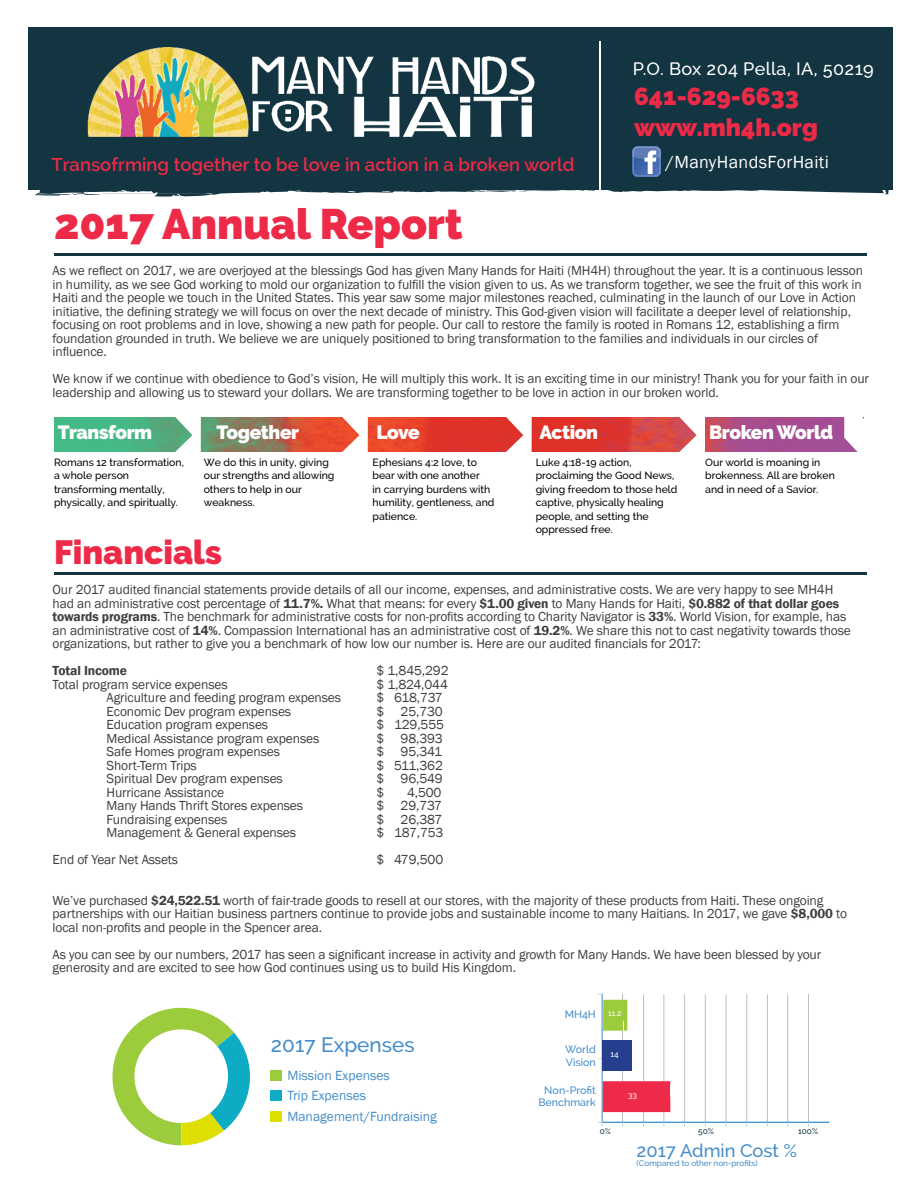
<style>
.page{position:relative;width:918px;height:1188px;background:#fff}
.page>*{position:absolute;margin:0;border:0;box-sizing:border-box;transform-origin:0 0}
.t1{font:900 42.45px "Raleway";color:#ed2a47}
.t2{font:900 33.45px "Raleway";color:#ed2a47}
.t3{font:900 24.45px "Raleway";color:#ed2a47}
.t4{font:500 20.85px "Raleway";color:#448dcb}
.t5{font:900 19.05px "Raleway";letter-spacing:-.02em;color:#fff}
.t6{font:600 18.45px "Raleway";color:#ed2a47}
.t7{font:500 18.3px "Raleway";color:#448dcb}
.t8{font:500 18px "Raleway";letter-spacing:.02em;color:#fff}
.t9{font:18px "Franklin Gothic";letter-spacing:.02em;color:#fff}
.t10{font:13.65px/20.4px "Franklin Gothic";color:#448dcb}
.t11{font:13.5px/13.5px "Franklin Gothic";letter-spacing:-.01em;color:#3e3e3f}
.t12{font:600 13.5px "Franklin Gothic";letter-spacing:-.01em;color:#3e3e3f}
.t13{font:500 10.8px/12.6px "Raleway";color:#448dcb;text-align:center}
.t14{font:500 10.5px/13.5px "Raleway";color:#000}
.t15{font:500 8.25px "Raleway";color:#448dcb}
.t16{font:500 8.25px "Raleway";color:#133441}
.t17{font:500 8.25px "Raleway";color:#fff}
.s1{font-weight:600}
</style>
<div class="page">
<svg style="left:112px;top:1007px;width:138px;height:138px"></svg>
<img style="left:54px;top:417px;width:790px;height:34px">
<svg style="left:175px;top:417px;width:26px;height:35px"></svg>
<svg style="left:342px;top:417px;width:26px;height:35px"></svg>
<svg style="left:506px;top:417px;width:26px;height:35px"></svg>
<svg style="left:679px;top:417px;width:26px;height:35px"></svg>
<svg style="left:844px;top:417px;width:20px;height:35px"></svg>
<div style="left:28px;top:27px;width:864px;height:163px;background:#133441"></div>
<svg style="left:34px;top:40px;width:859px;height:157px"></svg>
<img style="left:86px;top:40px;width:450px;height:104px">
<hr style="left:54px;top:254px;width:813px;height:2px;background:#133441">
<hr style="left:54px;top:572px;width:813px;height:2px;background:#133441">
<div style="left:270px;top:1070px;width:12px;height:10px;background:#9ccb3b"></div>
<div style="left:270px;top:1091px;width:12px;height:10px;background:#0eacc4"></div>
<div style="left:270px;top:1111px;width:12px;height:10px;background:#dede00"></div>
<svg style="left:598px;top:993px;width:232px;height:133px"></svg>
<div style="left:602px;top:1040px;width:29px;height:31px;background:#253f8e"></div>
<hr style="left:599px;top:41px;width:2px;height:150px;background:#fff">
<img style="left:632px;top:146px;width:29px;height:30px">
<div style="left:134px;top:1029px;width:94px;height:94px;background:#fff;border-radius:50%"></div>
<p class="t8" style="left:633px;top:58px;width:243px">P.O. Box 204 Pella, IA, 50219</p>
<p class="t3" style="left:634px;top:82px;width:167px">641-629-6633</p>
<p class="t6" style="left:51px;top:154px;width:525px">Transofrming together to be love in action in a broken world</p>
<p class="t1" style="left:54px;top:199px;width:410px">2017 Annual Report</p>
<p class="t3" style="left:634px;top:113px;width:186px">www.mh4h.org</p>
<p class="t9" style="left:666px;top:150px;width:165px">/ManyHandsForHaiti</p>
<p class="t11" style="left:53px;top:264px;width:812px">As we reflect on 2017, we are overjoyed at the blessings God has given Many Hands for Haiti (MH4H) throughout the year. It is a continuous lesson in humility, as we see God working to mold our organization to fulfill the vision given to us. As we transform together, we see the fruit of this work in Haiti and the people we touch in the United States. This year saw some major milestones reached, culminating in the launch of our Love in Action initiative, the defining strategy we will focus on over the next decade of ministry. This God-given vision will facilitate a deeper level of relationship, focusing on root problems and in love, showing a new path for people. Our call to restore the family is rooted in Romans 12, establishing a firm foundation grounded in truth. We believe we are uniquely positioned to bring transformation to the families and individuals in our circles of influence.</p>
<p class="t11" style="left:53px;top:372px;width:818px">We know if we continue with obedience to God’s vision, He will multiply this work. It is an exciting time in our ministry! Thank you for your faith in our leadership and allowing us to steward your dollars. We are transforming together to be love in action in our broken world.</p>
<p class="t5" style="left:58px;top:422px;width:96px">Transform</p>
<p class="t5" style="left:217px;top:422px;width:84px">Together</p>
<p class="t5" style="left:376px;top:422px;width:45px">Love</p>
<p class="t5" style="left:539px;top:422px;width:60px">Action</p>
<p class="t5" style="left:709px;top:422px;width:126px">Broken World</p>
<p class="t14" style="left:54px;top:455px;width:131px">Romans 12 transformation, a whole person transforming mentally, physically, and spiritually.</p>
<p class="t14" style="left:204px;top:455px;width:132px">We do this in unity, giving our strengths and allowing others to help in our weakness.</p>
<p class="t14" style="left:373px;top:455px;width:123px">Ephesians 4:2 love, to bear with one another<br>in carrying burdens with humility, gentleness, and patience.</p>
<p class="t14" style="left:536px;top:455px;width:143px">Luke 4:18-19 action, proclaiming the Good News, giving freedom to those held captive, physically healing people, and setting the oppressed free.</p>
<p class="t14" style="left:705px;top:455px;width:131px">Our world is moaning in brokenness. All are broken and in need of a Savior.</p>
<p class="t2" style="left:54px;top:532px;width:169px">Financials</p>
<p class="t11" style="left:53px;top:583px;width:800px">Our 2017 audited financial statements provide details of all our income, expenses, and administrative costs. We are very happy to see MH4H had an administrative cost percentage of <span class="s1">11.7%.</span> What that means: for every <span class="s1">$1.00 given</span> to Many Hands for Haiti, <span class="s1">$0.882 of that dollar goes towards programs</span>. The benchmark for administrative costs for non-profits according to Charity Navigator is <span class="s1">33%</span>. World Vision, for example, has an administrative cost of <span class="s1">14%</span>. Compassion International has an administrative cost of <span class="s1">19.2%</span>. We share this not to cast negativity towards those organizations, but rather to give you a benchmark of how low our number is. Here are our audited financials for 2017:</p>
<p class="t12" style="left:53px;top:662px;width:76px">Total Income</p>
<p class="t11" style="left:377px;top:664px;width:74px">$ 1,845,292</p>
<p class="t11" style="left:53px;top:678px;width:177px">Total program service expenses</p>
<p class="t11" style="left:377px;top:678px;width:73px">$ 1,824,044</p>
<p class="t11" style="left:107px;top:691px;width:236px">Agriculture and feeding program expenses</p>
<p class="t11" style="left:377px;top:691px;width:68px">$ 618,737</p>
<p class="t11" style="left:107px;top:705px;width:186px">Economic Dev program expenses</p>
<p class="t11" style="left:377px;top:705px;width:68px">$ 25,730</p>
<p class="t11" style="left:107px;top:718px;width:163px">Education program expenses</p>
<p class="t11" style="left:377px;top:718px;width:69px">$ 129,555</p>
<p class="t11" style="left:107px;top:732px;width:214px">Medical Assistance program expenses</p>
<p class="t11" style="left:377px;top:732px;width:68px">$ 98,393</p>
<p class="t11" style="left:107px;top:745px;width:175px">Safe Homes program expenses</p>
<p class="t11" style="left:377px;top:745px;width:67px">$ 95,341</p>
<p class="t11" style="left:107px;top:759px;width:92px">Short-Term Trips</p>
<p class="t11" style="left:377px;top:759px;width:68px">$ 511,362</p>
<p class="t11" style="left:107px;top:772px;width:178px">Spiritual Dev program expenses</p>
<p class="t11" style="left:377px;top:772px;width:68px">$ 96,549</p>
<p class="t11" style="left:107px;top:786px;width:119px">Hurricane Assistance</p>
<p class="t11" style="left:377px;top:786px;width:9px">$</p>
<p class="t11" style="left:407px;top:786px;width:36px">4,500</p>
<p class="t11" style="left:107px;top:799px;width:198px">Many Hands Thrift Stores expenses</p>
<p class="t11" style="left:377px;top:799px;width:67px">$ 29,737</p>
<p class="t11" style="left:107px;top:813px;width:122px">Fundraising expenses</p>
<p class="t11" style="left:377px;top:813px;width:67px">$ 26,387</p>
<p class="t11" style="left:107px;top:826px;width:191px">Management &amp; General expenses</p>
<p class="t11" style="left:377px;top:826px;width:68px">$ 187,753</p>
<p class="t11" style="left:53px;top:853px;width:127px">End of Year Net Assets</p>
<p class="t11" style="left:377px;top:853px;width:68px">$ 479,500</p>
<p class="t11" style="left:53px;top:894px;width:796px">We’ve purchased <span class="s1">$24,522.51</span> worth of fair-trade goods to resell at our stores, with the majority of these products from Haiti. These ongoing partnerships with our Haitian business partners continue to provide jobs and sustainable income to many Haitians. In 2017, we gave <span class="s1">$8,000</span> to local non-profits and people in the Spencer area.</p>
<p class="t11" style="left:53px;top:948px;width:770px">As you can see by our numbers, 2017 has seen a significant increase in activity and growth for Many Hands. We have been blessed by your generosity and are excited to see how God continues using us to build His Kingdom.</p>
<p class="t4" style="left:271px;top:1033px;width:145px">2017 Expenses</p>
<p class="t10" style="left:287px;top:1065px;width:104px">Mission Expenses<br>Trip Expenses</p>
<p class="t10" style="left:287px;top:1106px;width:151px">Management/Fundraising</p>
<p class="t13" style="left:565px;top:1008px;width:33px">MH4H</p>
<p class="t17" style="left:608px;top:1008px;width:15px">11.2</p>
<p class="t17" style="left:611px;top:1049px;width:10px">14</p>
<p class="t13" style="left:565px;top:1043px;width:32px;text-align:left">World<br>Vision</p>
<p class="t13" style="left:538px;top:1084px;width:59px">Non-Profit<br>Benchmark</p>
<p class="t17" style="left:628px;top:1090px;width:10px">33</p>
<p class="t16" style="left:600px;top:1126px;width:13px">0%</p>
<p class="t16" style="left:698px;top:1126px;width:17px">50%</p>
<p class="t16" style="left:798px;top:1126px;width:21px">100%</p>
<p class="t7" style="left:637px;top:1140px;width:162px">2017 Admin Cost %</p>
<p class="t15" style="left:637px;top:1158px;width:123px">(Compared to other non-profits)</p>
</div>
